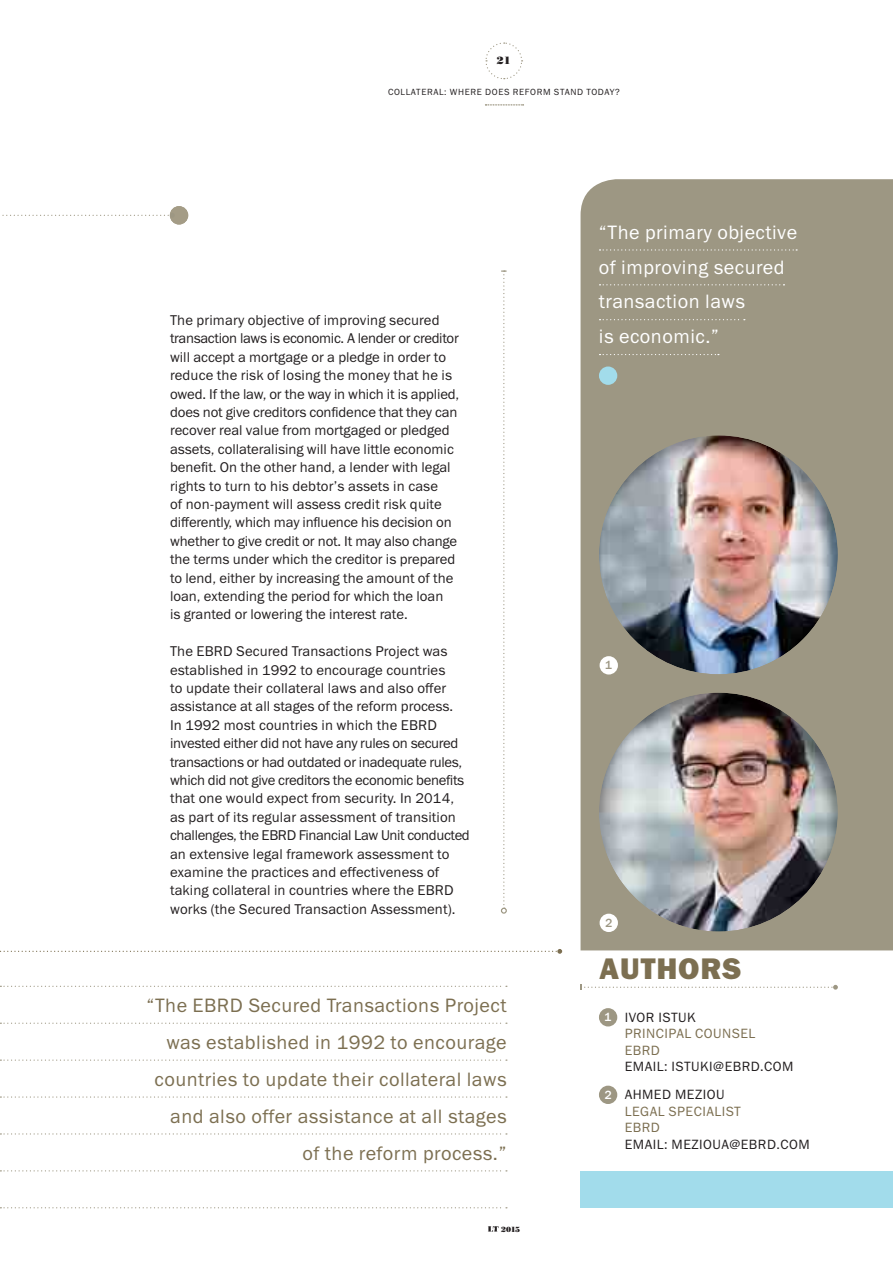
<style>
.page{position:relative;width:893px;height:1263px;background:#fff}
.page>*{position:absolute;margin:0;border:0;box-sizing:border-box;transform-origin:0 0}
.t1{font:30px "Franklin Gothic Heavy ITC";letter-spacing:.025em;color:#7c6f51}
.t2{font:19.5px/36.9px "Franklin Gothic Book ITC";letter-spacing:.025em;color:#7c6f51;text-align:right}
.t3{font:19.5px/34.8px "Franklin Gothic Book ITC";letter-spacing:.025em;color:#fff}
.t4{font:14.25px/18.5px "Franklin Gothic Book ITC";color:#231f20}
.t5{font:13.5px/28px "Franklin Gothic Book ITC";letter-spacing:.035em;color:#231f20}
.t6{font:13.5px/16.5px "Franklin Gothic Book ITC";letter-spacing:.035em;color:#7c6f51}
.t7{font:12px "Franklin Gothic Medium ITC";color:#9d9783}
.t8{font:10.5px "Bodoni Poster";color:#231f20}
.t9{font:9px "Franklin Gothic Book ITC";letter-spacing:.07em;color:#231f20}
.t10{font:7.5px "Bodoni Poster";color:#231f20}
.s1{font-family:"Franklin Gothic Medium ITC";font-size:12px;color:#fff}
.s2{color:#231f20}
</style>
<div class="page">
<div style="left:580px;top:1171px;width:313px;height:36px;background:#a2dceb"></div>
<div style="left:599px;top:1008px;width:18px;height:18px;background:#9d9783;border-radius:50%"></div>
<div style="left:599px;top:1085px;width:18px;height:19px;background:#9d9783;border-radius:50%"></div>
<div style="left:580px;top:179px;width:313px;height:771px;background:#9d9783"></div>
<svg style="left:501px;top:270px;width:6px;height:644px"></svg>
<svg style="left:485px;top:42px;width:38px;height:38px"></svg>
<img style="left:599px;top:753px;width:41px;height:149px">
<img style="left:599px;top:693px;width:239px;height:238px;border-radius:50%">
<svg style="left:580px;top:984px;width:258px;height:6px"></svg>
<svg style="left:0;top:949px;width:562px;height:5px"></svg>
<div style="left:599px;top:444px;width:164px;height:230px;background:#9d9783"></div>
<img style="left:803px;top:470px;width:25px;height:36px">
<img style="left:599px;top:435px;width:239px;height:239px;border-radius:50%">
<div style="left:599px;top:656px;width:19px;height:18px;background:#fff;border-radius:50%"></div>
<div style="left:599px;top:914px;width:19px;height:18px;background:#fff;border-radius:50%"></div>
<div style="left:170px;top:206px;width:18px;height:18px;background:#a49c86;border-radius:50%"></div>
<svg style="left:488px;top:1226px;width:10px;height:5px"></svg>
<svg style="left:2px;top:214px;width:168px;height:3px"></svg>
<svg style="left:485px;top:105px;width:39px;height:1px"></svg>
<svg style="left:599px;top:249px;width:198px;height:2px"></svg>
<svg style="left:599px;top:284px;width:185px;height:1px"></svg>
<svg style="left:599px;top:319px;width:146px;height:1px"></svg>
<svg style="left:599px;top:354px;width:120px;height:1px"></svg>
<div style="left:599px;top:366px;width:18px;height:19px;background:#a2dceb;border-radius:50%"></div>
<svg style="left:0;top:986px;width:507px;height:1px"></svg>
<svg style="left:0;top:1022px;width:507px;height:2px"></svg>
<svg style="left:0;top:1059px;width:507px;height:2px"></svg>
<svg style="left:0;top:1096px;width:507px;height:1px"></svg>
<svg style="left:0;top:1133px;width:507px;height:1px"></svg>
<svg style="left:0;top:1170px;width:507px;height:1px"></svg>
<svg style="left:0;top:1207px;width:507px;height:1px"></svg>
<p class="t8" style="left:497px;top:57px;width:16px">21</p>
<p class="t9" style="left:388px;top:89px;width:233px">COLLATERAL: WHERE DOES REFORM STAND TODAY?</p>
<p class="t4" style="left:170px;top:312px;width:291px">The primary objective of improving secured transaction laws is economic. A lender or creditor will accept a mortgage or a pledge in order to reduce the risk of losing the money that he is owed. If the law, or the way in which it is applied, does not give creditors confidence that they can recover real value from mortgaged or pledged assets, collateralising will have little economic benefit. On the other hand, a lender with legal rights to turn to his debtor’s assets in case<br>of non-payment will assess credit risk quite differently, which may influence his decision on whether to give credit or not. It may also change the terms under which the creditor is prepared to lend, either by increasing the amount of the loan, extending the period for which the loan<br>is granted or lowering the interest rate.</p>
<p class="t4" style="left:170px;top:644px;width:301px">The EBRD Secured Transactions Project was established in 1992 to encourage countries<br>to update their collateral laws and also offer assistance at all stages of the reform process.<br>In 1992 most countries in which the EBRD invested either did not have any rules on secured transactions or had outdated or inadequate rules, which did not give creditors the economic benefits that one would expect from security. In 2014, as part of its regular assessment of transition challenges, the EBRD Financial Law Unit conducted an extensive legal framework assessment to examine the practices and effectiveness of taking collateral in countries where the EBRD works (the Secured Transaction Assessment).</p>
<h2 class="t2" style="left:146px;top:989px;width:362px">“The EBRD Secured Transactions Project was established in 1992 to encourage countries to update their collateral laws and also offer assistance at all stages<br>of the reform process.”</h2>
<p class="t10" style="left:501px;top:1226px;width:21px">2015</p>
<h2 class="t3" style="left:599px;top:217px;width:200px">“The primary objective of improving secured transaction laws<br>is economic.”</h2>
<p class="t7" style="left:605px;top:661px;width:9px">1</p>
<p class="t7" style="left:605px;top:918px;width:9px">2</p>
<h1 class="t1" style="left:599px;top:958px;width:143px">AUTHORS</h1>
<p class="t6" style="left:625px;top:1010px;width:132px;text-indent:-20px"><span class="s1">1</span> <span class="s2">IVOR ISTUK<br></span>PRINCIPAL COUNSEL<br>EBRD</p>
<p class="t5" style="left:604px;top:1054px;width:191px;text-indent:20px">EMAIL: ISTUKI@EBRD.COM<br><span class="s1">2</span> AHMED MEZIOU</p>
<p class="t6" style="left:625px;top:1104px;width:118px">LEGAL SPECIALIST<br>EBRD</p>
<p class="t5" style="left:625px;top:1131px;width:186px">EMAIL: MEZIOUA@EBRD.COM</p>
</div>
